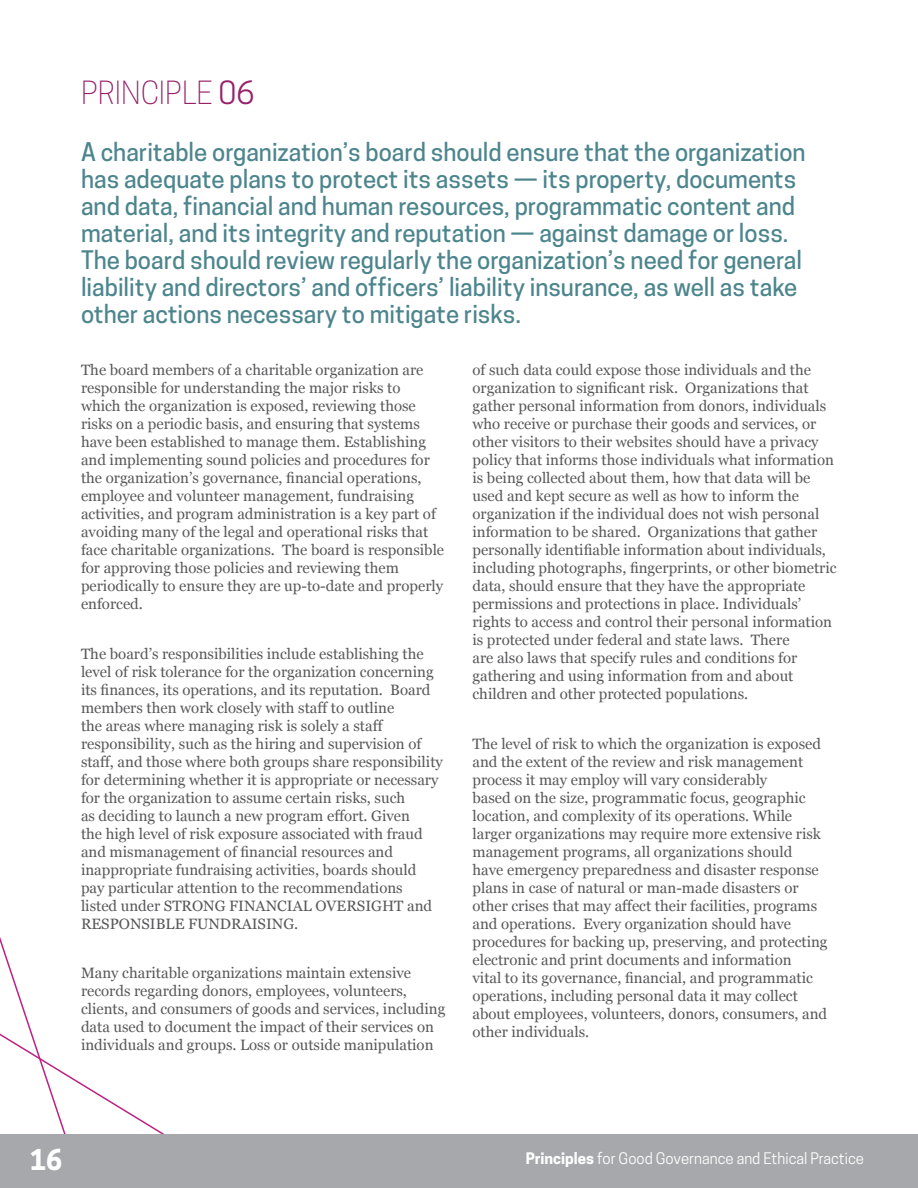
<style>
.page{position:relative;width:918px;height:1188px;background:#fff}
.page>*{position:absolute;margin:0;border:0;box-sizing:border-box;transform-origin:0 0}
.t1{font:300 30px "Cooper Hewitt";color:#952169}
.t2{font:700 27px "Cooper Hewitt";color:#fff}
.t3{font:500 24px/27px "Cooper Hewitt";color:#4d858d}
.t4{font:15px/18px "Georgia";color:#58585a}
.t5{font:15px "Cooper Hewitt";color:#fff}
.s1{font-weight:400}
.s2{font-weight:700}
</style>
<div class="page">
<svg style="left:0;top:937px;width:165px;height:197px"></svg>
<div style="left:0;top:1134px;width:918px;height:54px;background:#a6a8ab"></div>
<h1 class="t1" style="left:81px;top:75px;width:175px">PRINCIPLE <span class="s1">06</span></h1>
<p class="t3" style="left:81px;top:138px;width:726px">A charitable organization’s board should ensure that the organization has adequate plans to protect its assets — its property, documents and data, financial and human resources, programmatic content and material, and its integrity and reputation — against damage or loss.<br>The board should review regularly the organization’s need for general liability and directors’ and officers’ liability insurance, as well as take other actions necessary to mitigate risks.</p>
<p class="t4" style="left:81px;top:361px;width:365px">The board members of a charitable organization are responsible for understanding the major risks to<br>which the organization is exposed, reviewing those risks on a periodic basis, and ensuring that systems have been established to manage them. Establishing and implementing sound policies and procedures for the organization’s governance, financial operations, employee and volunteer management, fundraising activities, and program administration is a key part of avoiding many of the legal and operational risks that face charitable organizations. The board is responsible for approving those policies and reviewing them periodically to ensure they are up-to-date and properly enforced.</p>
<p class="t4" style="left:81px;top:644px;width:363px">The board’s responsibilities include establishing the level of risk tolerance for the organization concerning its finances, its operations, and its reputation. Board members then work closely with staff to outline<br>the areas where managing risk is solely a staff responsibility, such as the hiring and supervision of staff, and those where both groups share responsibility for determining whether it is appropriate or necessary for the organization to assume certain risks, such<br>as deciding to launch a new program effort. Given<br>the high level of risk exposure associated with fraud and mismanagement of financial resources and inappropriate fundraising activities, boards should pay particular attention to the recommendations<br>listed under STRONG FINANCIAL OVERSIGHT and RESPONSIBLE FUNDRAISING.</p>
<p class="t4" style="left:81px;top:964px;width:366px">Many charitable organizations maintain extensive records regarding donors, employees, volunteers, clients, and consumers of goods and services, including data used to document the impact of their services on individuals and groups. Loss or outside manipulation</p>
<p class="t4" style="left:472px;top:361px;width:366px">of such data could expose those individuals and the organization to significant risk. Organizations that gather personal information from donors, individuals who receive or purchase their goods and services, or other visitors to their websites should have a privacy policy that informs those individuals what information is being collected about them, how that data will be used and kept secure as well as how to inform the organization if the individual does not wish personal information to be shared. Organizations that gather personally identifiable information about individuals, including photographs, fingerprints, or other biometric data, should ensure that they have the appropriate permissions and protections in place. Individuals’ rights to access and control their personal information is protected under federal and state laws. There<br>are also laws that specify rules and conditions for gathering and using information from and about children and other protected populations.</p>
<p class="t4" style="left:472px;top:734px;width:357px">The level of risk to which the organization is exposed and the extent of the review and risk management process it may employ will vary considerably<br>based on the size, programmatic focus, geographic location, and complexity of its operations. While larger organizations may require more extensive risk management programs, all organizations should<br>have emergency preparedness and disaster response plans in case of natural or man-made disasters or other crises that may affect their facilities, programs and operations. Every organization should have procedures for backing up, preserving, and protecting electronic and print documents and information<br>vital to its governance, financial, and programmatic operations, including personal data it may collect about employees, volunteers, donors, consumers, and other individuals.</p>
<h2 class="t2" style="left:30px;top:1144px;width:34px">16</h2>
<p class="t5" style="left:526px;top:1150px;width:340px"><span class="s2">Principles</span> for Good Governance and Ethical Practice</p>
</div>
